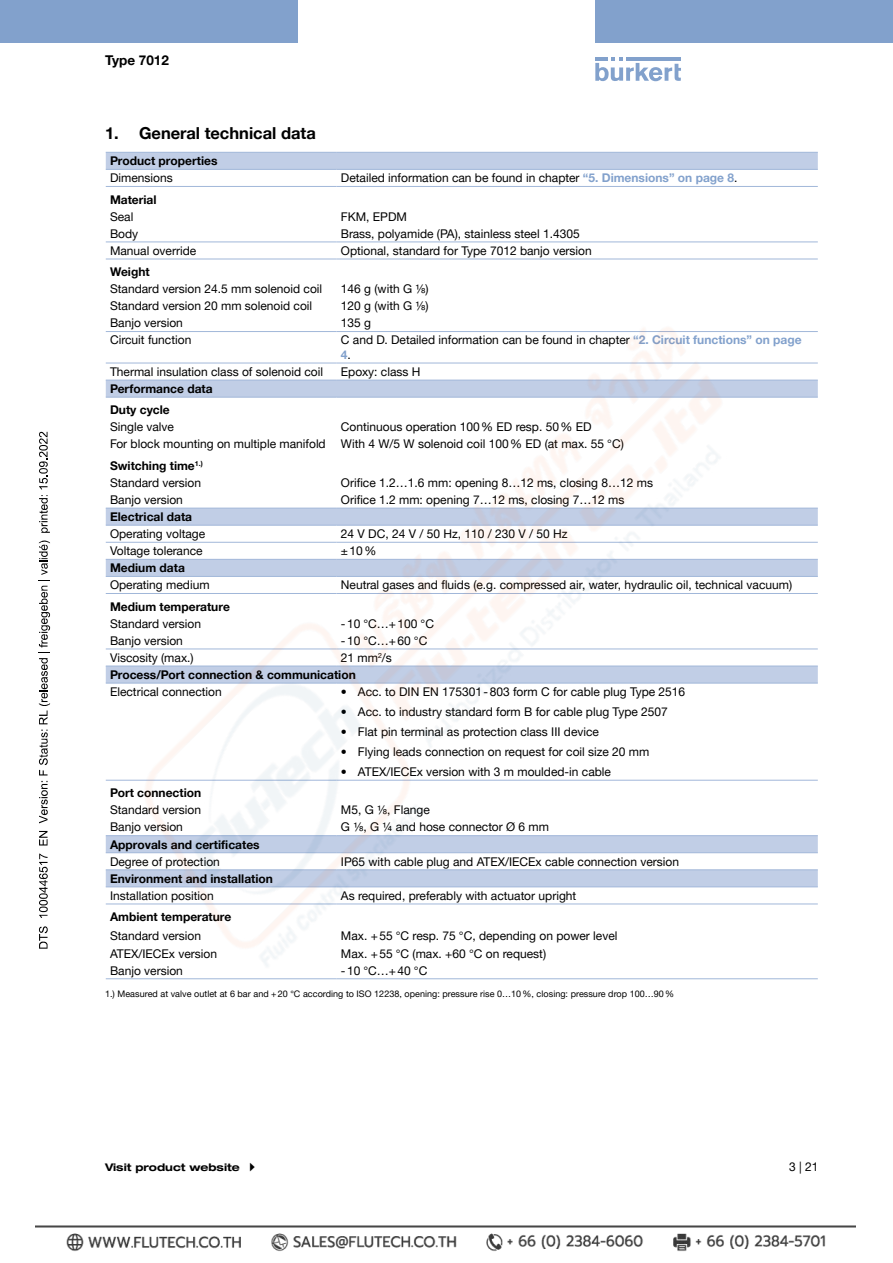
<style>
.page{position:relative;width:893px;height:1263px;background:#fff}
.page>*{position:absolute;margin:0;border:0;box-sizing:border-box;transform-origin:0 0}
.t1{font:700 16.5px "Helvetica Neue LTW1 G";color:#000}
.t2{font:700 13.5px "Helvetica Neue LTW1 G";color:#000}
.t3{font:12px/14.4px "Helvetica Neue LTW1 G";color:#000}
.t4{font:700 12px/21.3px "Helvetica Neue LTW1 G";color:#000}
.t5{font:700 expanded 10.5px "Helvetica Neue LTW1 G";color:#000}
.t6{font:9px "Helvetica Neue LTW1 G";letter-spacing:.005em;color:#000}
.s1{font-weight:700;color:#82a1cc}
.s2{font-weight:700}
.s3{font-weight:400}
</style>
<div class="page">
<svg style="left:595px;top:57px;width:86px;height:24px"></svg>
<hr style="left:626px;top:57px;width:55px;height:4px;background:#82a1cc">
<div style="left:0;top:0;width:298px;height:42px;background:#82a1cc"></div>
<div style="left:595px;top:0;width:298px;height:42px;background:#82a1cc"></div>
<svg style="left:106px;top:153px;width:712px;height:734px"></svg>
<hr style="left:337px;top:331px;width:481px;height:1px;background:#a1b7d9">
<hr style="left:337px;top:363px;width:481px;height:1px;background:#a1b7d9">
<hr style="left:337px;top:542px;width:481px;height:1px;background:#a1b7d9">
<hr style="left:337px;top:576px;width:481px;height:1px;background:#a1b7d9">
<hr style="left:337px;top:666px;width:481px;height:1px;background:#a1b7d9">
<hr style="left:106px;top:242px;width:231px;height:1px;background:#a1b7d9">
<hr style="left:337px;top:242px;width:481px;height:1px;background:#a1b7d9">
<hr style="left:337px;top:683px;width:481px;height:1px;background:#a1b7d9">
<hr style="left:106px;top:186px;width:231px;height:1px;background:#a1b7d9">
<hr style="left:337px;top:186px;width:481px;height:1px;background:#a1b7d9">
<hr style="left:106px;top:259px;width:231px;height:1px;background:#a1b7d9">
<hr style="left:337px;top:259px;width:481px;height:1px;background:#a1b7d9">
<hr style="left:337px;top:380px;width:481px;height:1px;background:#a1b7d9">
<hr style="left:337px;top:397px;width:481px;height:1px;background:#a1b7d9">
<hr style="left:337px;top:508px;width:481px;height:1px;background:#a1b7d9">
<hr style="left:337px;top:525px;width:481px;height:1px;background:#a1b7d9">
<hr style="left:337px;top:559px;width:481px;height:1px;background:#a1b7d9">
<hr style="left:337px;top:649px;width:481px;height:1px;background:#a1b7d9">
<hr style="left:337px;top:593px;width:481px;height:1px;background:#a1b7d9">
<hr style="left:337px;top:780px;width:481px;height:1px;background:#a1b7d9">
<hr style="left:337px;top:835px;width:481px;height:1px;background:#a1b7d9">
<hr style="left:337px;top:852px;width:481px;height:1px;background:#a1b7d9">
<hr style="left:337px;top:869px;width:481px;height:1px;background:#a1b7d9">
<hr style="left:337px;top:887px;width:481px;height:1px;background:#a1b7d9">
<hr style="left:337px;top:904px;width:481px;height:1px;background:#a1b7d9">
<hr style="left:106px;top:152px;width:231px;height:1px;background:#a1b7d9">
<hr style="left:337px;top:152px;width:481px;height:1px;background:#a1b7d9">
<hr style="left:106px;top:169px;width:231px;height:1px;background:#a1b7d9">
<hr style="left:337px;top:169px;width:481px;height:1px;background:#a1b7d9">
<hr style="left:337px;top:978px;width:481px;height:1px;background:#a1b7d9">
<svg style="left:39px;top:926px;width:9px;height:23px"></svg>
<svg style="left:39px;top:854px;width:9px;height:64px"></svg>
<svg style="left:39px;top:831px;width:9px;height:14px"></svg>
<svg style="left:39px;top:781px;width:9px;height:42px"></svg>
<svg style="left:39px;top:540px;width:11px;height:235px"></svg>
<svg style="left:39px;top:495px;width:11px;height:38px"></svg>
<svg style="left:39px;top:432px;width:9px;height:57px"></svg>
<img style="left:35px;top:1225px;width:821px;height:26px">
<img style="left:105px;top:268px;width:705px;height:712px">
<p class="t2" style="left:105px;top:52px;width:65px">Type 7012</p>
<h1 class="t1" style="left:105px;top:123px;width:212px">1. General technical data</h1>
<p class="t4" style="left:110px;top:150px;width:109px">Product properties</p>
<p class="t3" style="left:110px;top:171px;width:64px">Dimensions</p>
<p class="t3" style="left:341px;top:171px;width:398px">Detailed information can be found in chapter <span class="s1">“5. Dimensions” on page 8</span>.</p>
<p class="t4" style="left:110px;top:189px;width:48px">Material</p>
<p class="t3" style="left:110px;top:209px;width:25px">Seal</p>
<p class="t3" style="left:341px;top:209px;width:68px">FKM, EPDM</p>
<p class="t3" style="left:110px;top:226px;width:30px">Body</p>
<p class="t3" style="left:341px;top:226px;width:240px">Brass, polyamide (PA), stainless steel 1.4305</p>
<p class="t3" style="left:110px;top:243px;width:88px">Manual override</p>
<p class="t3" style="left:341px;top:243px;width:252px">Optional, standard for Type 7012 banjo version</p>
<p class="t4" style="left:110px;top:261px;width:41px">Weight</p>
<p class="t3" style="left:110px;top:282px;width:214px">Standard version 24.5 mm solenoid coil</p>
<p class="t3" style="left:341px;top:282px;width:89px">146 g (with G ⅛)</p>
<p class="t3" style="left:110px;top:299px;width:204px">Standard version 20 mm solenoid coil</p>
<p class="t3" style="left:341px;top:299px;width:89px">120 g (with G ⅛)</p>
<p class="t3" style="left:110px;top:316px;width:74px">Banjo version</p>
<p class="t3" style="left:341px;top:316px;width:32px">135 g</p>
<p class="t3" style="left:110px;top:333px;width:83px">Circuit function</p>
<p class="t3" style="left:341px;top:333px;width:462px">C and D. Detailed information can be found in chapter <span class="s1">“2. Circuit functions” on page<br>4</span>.</p>
<p class="t3" style="left:110px;top:364px;width:215px">Thermal insulation class of solenoid coil</p>
<p class="t3" style="left:341px;top:364px;width:81px">Epoxy: class H</p>
<p class="t4" style="left:110px;top:378px;width:104px">Performance data<br>Duty cycle</p>
<p class="t3" style="left:110px;top:420px;width:65px">Single valve</p>
<p class="t3" style="left:341px;top:420px;width:252px">Continuous operation 100% ED resp. 50% ED</p>
<p class="t3" style="left:110px;top:437px;width:217px">For block mounting on multiple manifold</p>
<p class="t3" style="left:341px;top:437px;width:284px">With 4 W/5 W solenoid coil 100% ED (at max. 55 °C)</p>
<p class="t3" style="left:110px;top:457px;width:94px;line-height:17px"><span class="s2">Switching time</span><sup>1.)<br></sup>Standard version</p>
<p class="t3" style="left:341px;top:475px;width:314px">Orifice 1.2…1.6 mm: opening 8…12 ms, closing 8…12 ms</p>
<p class="t3" style="left:110px;top:492px;width:74px">Banjo version</p>
<p class="t3" style="left:341px;top:492px;width:285px">Orifice 1.2 mm: opening 7…12 ms, closing 7…12 ms</p>
<p class="t4" style="left:110px;top:506px;width:84px">Electrical data</p>
<p class="t3" style="left:110px;top:526px;width:97px">Operating voltage</p>
<p class="t3" style="left:341px;top:526px;width:228px">24 V DC, 24 V / 50 Hz, 110 / 230 V / 50 Hz</p>
<p class="t3" style="left:110px;top:543px;width:94px">Voltage tolerance</p>
<p class="t3" style="left:341px;top:543px;width:37px">±10%</p>
<p class="t4" style="left:110px;top:557px;width:76px">Medium data</p>
<p class="t3" style="left:110px;top:578px;width:101px">Operating medium</p>
<p class="t3" style="left:341px;top:578px;width:453px">Neutral gases and fluids (e.g. compressed air, water, hydraulic oil, technical vacuum)</p>
<p class="t4" style="left:110px;top:596px;width:121px">Medium temperature</p>
<p class="t3" style="left:110px;top:616px;width:93px">Standard version</p>
<p class="t3" style="left:341px;top:616px;width:95px">-10 °C…+100 °C</p>
<p class="t3" style="left:110px;top:633px;width:74px">Banjo version</p>
<p class="t3" style="left:341px;top:633px;width:88px">-10 °C…+60 °C</p>
<p class="t3" style="left:110px;top:650px;width:85px">Viscosity (max.)</p>
<p class="t4" style="left:110px;top:649px;width:283px;line-height:17.1px;text-indent:231px"><span class="s3">21 mm</span><sup>2</sup><span class="s3">/s<br></span>Process/Port connection &amp; communication</p>
<p class="t3" style="left:110px;top:684px;width:113px">Electrical connection</p>
<p class="t3" style="left:341px;top:684px;width:346px">• Acc. to DIN EN 175301-803 form C for cable plug Type 2516</p>
<p class="t3" style="left:341px;top:704px;width:328px">• Acc. to industry standard form B for cable plug Type 2507</p>
<p class="t3" style="left:341px;top:724px;width:260px">• Flat pin terminal as protection class III device</p>
<p class="t3" style="left:341px;top:744px;width:310px">• Flying leads connection on request for coil size 20 mm</p>
<p class="t3" style="left:341px;top:764px;width:272px">• ATEX/IECEx version with 3 m moulded-in cable</p>
<p class="t4" style="left:110px;top:782px;width:93px">Port connection</p>
<p class="t3" style="left:110px;top:803px;width:93px">Standard version</p>
<p class="t3" style="left:341px;top:803px;width:90px">M5, G ⅛, Flange</p>
<p class="t3" style="left:110px;top:820px;width:74px">Banjo version</p>
<p class="t3" style="left:341px;top:820px;width:210px">G ⅛, G ¼ and hose connector Ø 6 mm</p>
<p class="t4" style="left:110px;top:833px;width:151px">Approvals and certificates</p>
<p class="t3" style="left:110px;top:854px;width:111px">Degree of protection</p>
<p class="t3" style="left:341px;top:854px;width:340px">IP65 with cable plug and ATEX/IECEx cable connection version</p>
<p class="t4" style="left:110px;top:868px;width:164px">Environment and installation</p>
<p class="t3" style="left:110px;top:888px;width:105px">Installation position</p>
<p class="t3" style="left:341px;top:888px;width:237px">As required, preferably with actuator upright</p>
<p class="t4" style="left:110px;top:906px;width:123px">Ambient temperature</p>
<p class="t3" style="left:110px;top:929px;width:93px">Standard version</p>
<p class="t3" style="left:341px;top:929px;width:278px">Max. +55 °C resp. 75 °C, depending on power level</p>
<p class="t3" style="left:110px;top:946px;width:109px">ATEX/IECEx version</p>
<p class="t3" style="left:341px;top:946px;width:207px">Max. +55 °C (max. +60 °C on request)</p>
<p class="t3" style="left:110px;top:963px;width:74px">Banjo version</p>
<p class="t3" style="left:341px;top:963px;width:88px">-10 °C…+40 °C</p>
<p class="t6" style="left:105px;top:988px;width:571px">1.) Measured at valve outlet at 6 bar and +20 °C according to ISO 12238, opening: pressure rise 0…10%, closing: pressure drop 100…90%</p>
<p class="t5" style="left:105px;top:1161px;width:136px">Visit product website</p>
<p class="t3" style="left:789px;top:1159px;width:31px">3 | 21</p>
</div>
